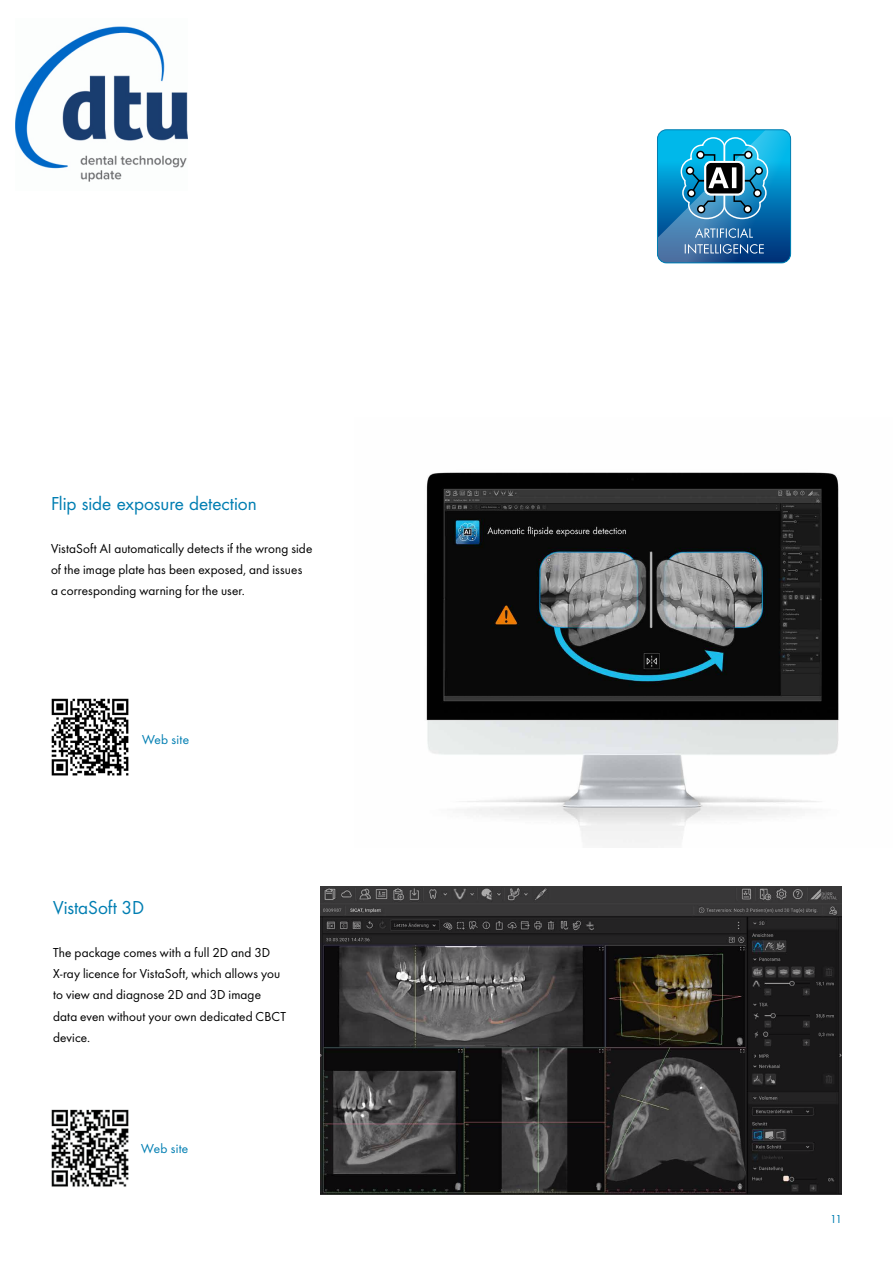
<style>
.page{position:relative;width:893px;height:1263px;background:#fff}
.page>*{position:absolute;margin:0;border:0;box-sizing:border-box;transform-origin:0 0}
.t1{font:19.5px "Futura Boo";letter-spacing:-.005em;color:#007eb2}
.t2{font:13.5px/21.3px "Futura Boo";letter-spacing:.01em;color:#000}
.t3{font:13.5px "Futura Boo";letter-spacing:.015em;color:#007eb2}
.t4{font:12px "Futura Boo";color:#007eb2}
</style>
<div class="page">
<img style="left:426px;top:472px;width:413px;height:371px">
<svg style="left:657px;top:130px;width:134px;height:133px;background:#2889b8"></svg>
<img style="left:320px;top:887px;width:522px;height:308px">
<img style="left:51px;top:698px;width:78px;height:78px">
<img style="left:51px;top:1109px;width:78px;height:78px">
<img style="left:15px;top:26px;width:172px;height:156px">
<h1 class="t1" style="left:51px;top:490px;width:207px">Flip side exposure detection</h1>
<p class="t2" style="left:51px;top:537px;width:263px">VistaSoft AI automatically detects if the wrong side of the image plate has been exposed, and issues a corresponding warning for the user.</p>
<p class="t3" style="left:142px;top:730px;width:49px">Web site</p>
<h1 class="t1" style="left:53px;top:894px;width:93px">VistaSoft 3D</h1>
<p class="t2" style="left:53px;top:941px;width:234px">The package comes with a full 2D and 3D X-ray licence for VistaSoft, which allows you to view and diagnose 2D and 3D image data even without your own dedicated CBCT device.</p>
<p class="t3" style="left:141px;top:1139px;width:49px">Web site</p>
<p class="t4" style="left:830px;top:1210px;width:13px">11</p>
</div>
